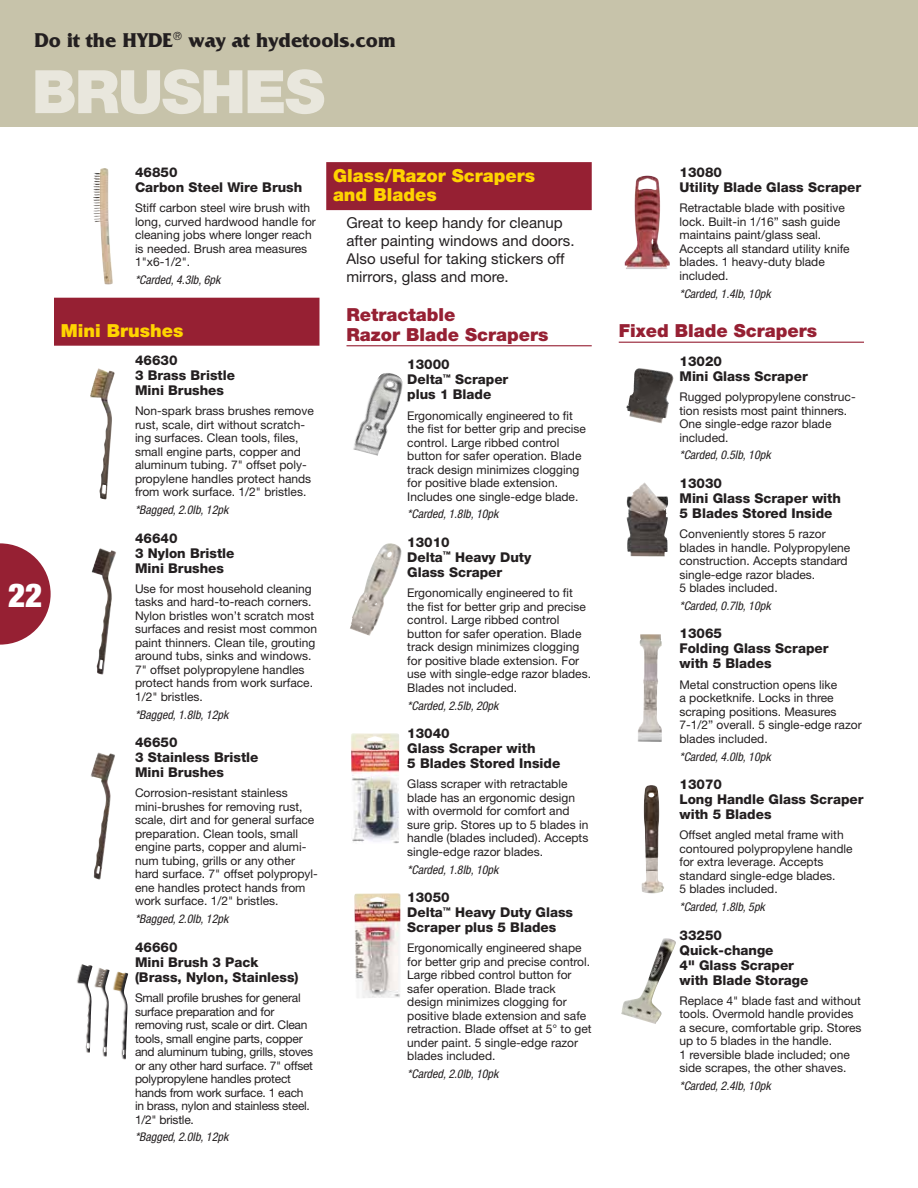
<style>
.page{position:relative;width:918px;height:1188px;background:#fff}
.page>*{position:absolute;margin:0;border:0;box-sizing:border-box;transform-origin:0 0}
.t1{font:900 60px "Helvetica Neue";letter-spacing:-.025em;color:#e9e7dd}
.t2{font:900 condensed 33px "Helvetica Neue";color:#fff}
.t3{font:700 21px "Friz Quadrata";color:#231f20}
.t4{font:900 18px/19.5px "Helvetica Neue";color:#962033}
.t5{font:900 18px/19.5px "Helvetica Neue";color:#ffd400}
.t6{font:15px/18px "Helvetica Neue";color:#231f20}
.t7{font:800 13.5px/15px "Helvetica Neue";color:#231f20}
.t8{font:12px/13.5px "Helvetica Neue";color:#231f20}
.t9{font:12px/13.5px "Helvetica Neue";letter-spacing:-.02em;color:#231f20}
.t10{font:italic condensed 12px "Helvetica Neue";color:#231f20}
</style>
<div class="page">
<svg style="left:0;top:543px;width:51px;height:102px"></svg>
<div style="left:0;top:0;width:918px;height:127px;background:#c7c3aa"></div>
<div style="left:54px;top:298px;width:266px;height:48px;background:#962033"></div>
<img style="left:93px;top:168px;width:10px;height:27px">
<img style="left:90px;top:368px;width:17px;height:132px">
<img style="left:92px;top:548px;width:24px;height:127px">
<img style="left:90px;top:752px;width:16px;height:125px">
<div style="left:326px;top:162px;width:266px;height:48px;background:#962033"></div>
<hr style="left:346px;top:345px;width:246px;height:1px;background:#962033">
<img style="left:353px;top:373px;width:50px;height:83px">
<img style="left:350px;top:543px;width:52px;height:93px">
<img style="left:351px;top:733px;width:48px;height:111px">
<img style="left:354px;top:893px;width:47px;height:105px">
<hr style="left:619px;top:342px;width:245px;height:1px;background:#962033">
<img style="left:625px;top:176px;width:45px;height:93px">
<img style="left:626px;top:368px;width:48px;height:56px">
<img style="left:626px;top:482px;width:42px;height:74px">
<img style="left:638px;top:634px;width:24px;height:108px">
<img style="left:642px;top:785px;width:22px;height:108px">
<img style="left:621px;top:938px;width:55px;height:86px">
<h3 class="t3" style="left:34px;top:29px;width:363px">Do it the HYDE<sup>®</sup> way at hydetools.com</h3>
<h1 class="t1" style="left:32px;top:56px;width:294px">BRUSHES</h1>
<h2 class="t2" style="left:8px;top:575px;width:36px">22</h2>
<p class="t7" style="left:135px;top:165px;width:169px">46850<br>Carbon Steel Wire Brush</p>
<p class="t8" style="left:135px;top:201px;width:182px">Stiff carbon steel wire brush with long, curved hardwood handle for cleaning jobs where longer reach is needed. Brush area measures<br>1"x6-1/2".</p>
<p class="t10" style="left:135px;top:273px;width:87px">*Carded, 4.3lb, 6pk</p>
<h3 class="t5" style="left:61px;top:320px;width:124px">Mini Brushes</h3>
<p class="t7" style="left:135px;top:353px;width:102px">46630<br>3 Brass Bristle<br>Mini Brushes</p>
<p class="t8" style="left:135px;top:404px;width:180px">Non-spark brass brushes remove rust, scale, dirt without scratch&shy;ing surfaces. Clean tools, files, small engine parts, copper and aluminum tubing. 7" offset poly&shy;propylene handles protect hands from work surface. 1/2" bristles.</p>
<p class="t10" style="left:135px;top:503px;width:95px">*Bagged, 2.0lb, 12pk</p>
<p class="t7" style="left:135px;top:530px;width:101px">46640<br>3 Nylon Bristle<br>Mini Brushes</p>
<p class="t8" style="left:135px;top:582px;width:184px">Use for most household cleaning tasks and hard-to-reach corners.<br>Nylon bristles won’t scratch most surfaces and resist most common paint thinners. Clean tile, grouting around tubs, sinks and windows.<br>7" offset polypropylene handles protect hands from work surface.<br>1/2" bristles.</p>
<p class="t10" style="left:135px;top:708px;width:95px">*Bagged, 1.8lb, 12pk</p>
<p class="t7" style="left:135px;top:735px;width:125px">46650<br>3 Stainless Bristle<br>Mini Brushes</p>
<p class="t8" style="left:135px;top:786px;width:184px">Corrosion-resistant stainless mini-brushes for removing rust, scale, dirt and for general surface preparation. Clean tools, small engine parts, copper and alumi&shy;num tubing, grills or any other hard surface. 7" offset polypropyl&shy;ene handles protect hands from work surface. 1/2" bristles.</p>
<p class="t10" style="left:135px;top:912px;width:95px">*Bagged, 2.0lb, 12pk</p>
<p class="t7" style="left:135px;top:939px;width:165px">46660<br>Mini Brush 3 Pack (Brass, Nylon, Stainless)</p>
<p class="t9" style="left:135px;top:991px;width:180px">Small profile brushes for general surface preparation and for removing rust, scale or dirt. Clean tools, small engine parts, copper and aluminum tubing, grills, stoves or any other hard surface. 7" offset polypropylene handles protect hands from work surface. 1 each in brass, nylon and stainless steel.<br>1/2" bristle.</p>
<p class="t10" style="left:135px;top:1130px;width:95px">*Bagged, 2.0lb, 12pk</p>
<h3 class="t5" style="left:333px;top:165px;width:204px">Glass/Razor Scrapers and Blades</h3>
<p class="t6" style="left:346px;top:213px;width:230px">Great to keep handy for cleanup after painting windows and doors.<br>Also useful for taking stickers off mirrors, glass and more.</p>
<h3 class="t4" style="left:346px;top:305px;width:204px">Retractable<br>Razor Blade Scrapers</h3>
<p class="t7" style="left:407px;top:357px;width:103px">13000<br>Delta<sup>™</sup> Scraper plus 1 Blade</p>
<p class="t8" style="left:407px;top:408px;width:180px">Ergonomically engineered to fit the fist for better grip and precise control. Large ribbed control button for safer operation. Blade track design minimizes clogging for positive blade extension.<br>I ncludes one single-edge blade.</p>
<p class="t10" style="left:407px;top:507px;width:93px">*Carded, 1.8lb, 10pk</p>
<p class="t7" style="left:407px;top:535px;width:126px">13010<br>Delta<sup>™</sup> Heavy Duty<br>Glass Scraper</p>
<p class="t8" style="left:407px;top:586px;width:185px">Ergonomically engineered to fit the fist for better grip and precise control. Large ribbed control button for safer operation. Blade track design minimizes clogging for positive blade extension. For use with single-edge razor blades.<br>Blades not included.</p>
<p class="t10" style="left:407px;top:698px;width:93px">*Carded, 2.5lb, 20pk</p>
<p class="t7" style="left:407px;top:726px;width:155px">13040<br>Glass Scraper with<br>5 Blades Stored Inside</p>
<p class="t8" style="left:407px;top:777px;width:183px">Glass scraper with retractable blade has an ergonomic design with overmold for comfort and sure grip. Stores up to 5 blades in handle (blades included). Accepts single-edge razor blades.</p>
<p class="t10" style="left:407px;top:862px;width:93px">*Carded, 1.8lb, 10pk</p>
<p class="t7" style="left:407px;top:890px;width:167px">13050<br>Delta<sup>™</sup> Heavy Duty Glass<br>Scraper plus 5 Blades</p>
<p class="t8" style="left:407px;top:941px;width:186px">Ergonomically engineered shape for better grip and precise control.<br>Large ribbed control button for safer operation. Blade track design minimizes clogging for positive blade extension and safe retraction. Blade offset at 5° to get under paint. 5 single-edge razor blades included.</p>
<p class="t10" style="left:407px;top:1067px;width:93px">*Carded, 2.0lb, 10pk</p>
<p class="t7" style="left:680px;top:165px;width:183px">13080<br>Utility Blade Glass Scraper</p>
<p class="t8" style="left:680px;top:201px;width:172px">Retractable blade with positive lock. Built-in 1/16” sash guide maintains paint/glass seal.<br>Accepts all standard utility knife blades. 1 heavy-duty blade included.</p>
<p class="t10" style="left:680px;top:286px;width:93px">*Carded, 1.4lb, 10pk</p>
<h3 class="t4" style="left:619px;top:321px;width:200px">Fixed Blade Scrapers</h3>
<p class="t7" style="left:680px;top:353px;width:130px">13020<br>Mini Glass Scraper</p>
<p class="t8" style="left:680px;top:390px;width:178px">Rugged polypropylene construc&shy;tion resists most paint thinners.<br>One single-edge razor blade included.</p>
<p class="t10" style="left:680px;top:448px;width:93px">*Carded, 0.5lb, 10pk</p>
<p class="t7" style="left:680px;top:476px;width:163px">13030<br>Mini Glass Scraper with<br>5 Blades Stored Inside</p>
<p class="t8" style="left:680px;top:527px;width:172px">Conveniently stores 5 razor blades in handle. Polypropylene construction. Accepts standard single-edge razor blades.<br>5 blades included.</p>
<p class="t10" style="left:680px;top:599px;width:93px">*Carded, 0.7lb, 10pk</p>
<p class="t7" style="left:680px;top:626px;width:151px">13065<br>Folding Glass Scraper with 5 Blades</p>
<p class="t8" style="left:680px;top:678px;width:184px">Metal construction opens like<br>a pocketknife. Locks in three scraping positions. Measures<br>7-1/2” overall. 5 single-edge razor blades included.</p>
<p class="t10" style="left:680px;top:749px;width:93px">*Carded, 4.0lb, 10pk</p>
<p class="t7" style="left:680px;top:777px;width:186px">13070<br>Long Handle Glass Scraper with 5 Blades</p>
<p class="t8" style="left:680px;top:828px;width:175px">Offset angled metal frame with contoured polypropylene handle for extra leverage. Accepts standard single-edge blades.<br>5 blades included.</p>
<p class="t10" style="left:680px;top:900px;width:87px">*Carded, 1.8lb, 5pk</p>
<p class="t7" style="left:680px;top:927px;width:130px">33250<br>Quick-change<br>4" Glass Scraper with Blade Storage</p>
<p class="t8" style="left:680px;top:994px;width:184px">Replace 4" blade fast and without tools. Overmold handle provides a secure, comfortable grip. Stores up to 5 blades in the handle.<br>1 reversible blade included; one side scrapes, the other shaves.</p>
<p class="t10" style="left:680px;top:1079px;width:93px">*Carded, 2.4lb, 10pk</p>
</div>
